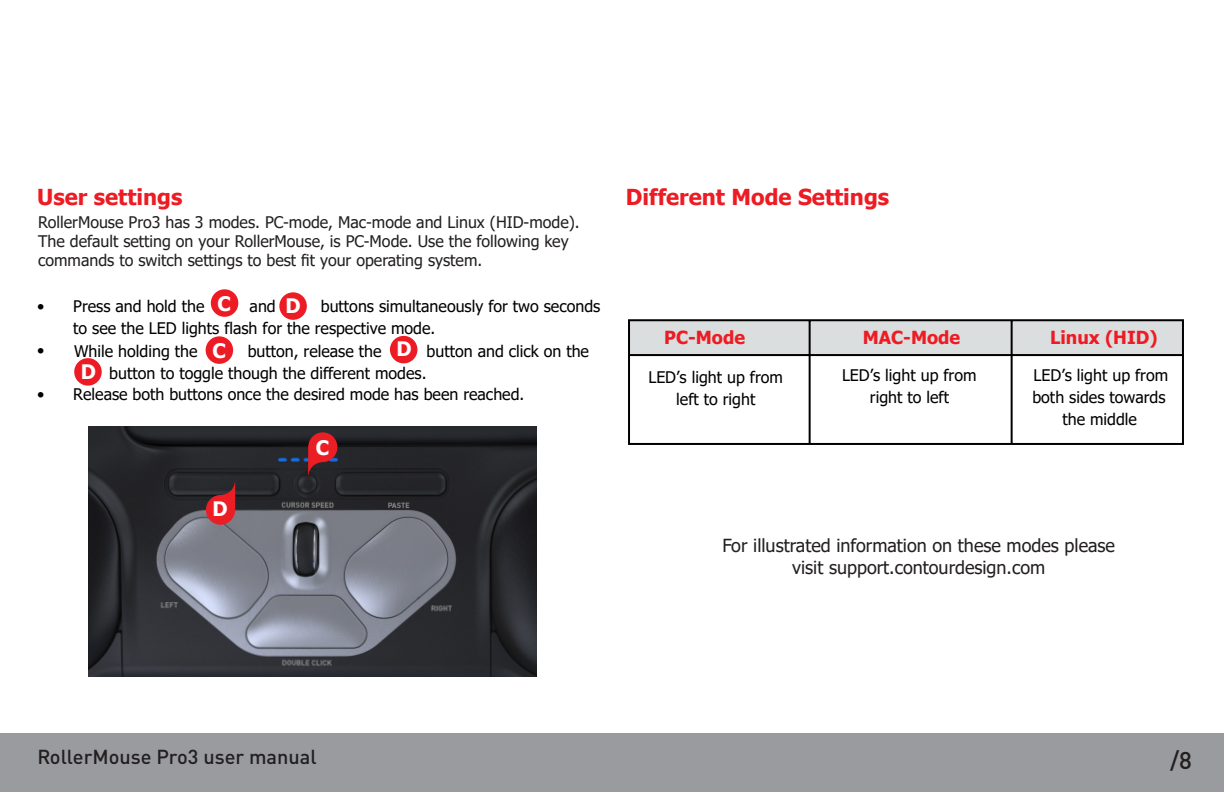
<style>
.page{position:relative;width:1224px;height:792px;background:#fff}
.page>*{position:absolute;margin:0;border:0;box-sizing:border-box;transform-origin:0 0}
.t1{font:500 24px "DINOT";color:#231f20}
.t2{font:700 22px "Tahoma";color:#ed1c24}
.t3{font:500 20px "DINOT";color:#231f20}
.t4{font:700 20px "Tahoma";color:#fff}
.Back_Copy{font:18px/21.6px "Tahoma";color:#231f20;text-align:center}
.t5{font:700 18px "Tahoma";color:#ed1c24}
.t6{font:16px/22px "Tahoma";color:#000;text-align:center}
.t7{font:16px/19.2px "Tahoma";color:#231f20}
</style>
<div class="page">
<div style="left:0;top:733px;width:1224px;height:59px;background:#999b9e"></div>
<img style="left:88px;top:426px;width:448px;height:251px">
<svg style="left:308px;top:432px;width:29px;height:47px"></svg>
<svg style="left:206px;top:479px;width:29px;height:46px"></svg>
<div style="left:74px;top:358px;width:28px;height:28px;background:#ed1c24;border-radius:50%"></div>
<div style="left:211px;top:289px;width:27px;height:28px;background:#ed1c24;border-radius:50%"></div>
<div style="left:279px;top:292px;width:28px;height:28px;background:#ed1c24;border-radius:50%"></div>
<div style="left:390px;top:336px;width:27px;height:27px;background:#ed1c24;border-radius:50%"></div>
<div style="left:206px;top:336px;width:27px;height:28px;background:#ed1c24;border-radius:50%"></div>
<svg style="left:628px;top:319px;width:556px;height:126px"></svg>
<h2 class="t2" style="left:37px;top:181px;width:147px">User settings</h2>
<p class="t7" style="left:38px;top:213px;width:543px">RollerMouse Pro3 has 3 modes. PC-mode, Mac-mode and Linux (HID-mode).</p>
<p class="t7" style="left:38px;top:233px;width:532px">The default setting on your RollerMouse, is PC-Mode. Use the following key commands to switch settings to best fit your operating system.</p>
<p class="t4" style="left:218px;top:289px;width:15px">C</p>
<p class="t4" style="left:285px;top:291px;width:17px">D</p>
<p class="t4" style="left:212px;top:336px;width:15px">C</p>
<p class="t4" style="left:397px;top:335px;width:17px">D</p>
<p class="t6" style="left:73px;top:296px;width:529px;text-align:left;text-indent:248px">buttons simultaneously for two seconds to see the LED lights flash for the respective mode.</p>
<p class="t6" style="left:37px;top:296px;width:169px">• Press and hold the</p>
<p class="t6" style="left:250px;top:296px;width:28px">and</p>
<p class="t6" style="left:74px;top:341px;width:125px">While holding the</p>
<p class="t6" style="left:248px;top:341px;width:135px">button, release the</p>
<p class="t6" style="left:427px;top:341px;width:164px">button and click on the</p>
<p class="t6" style="left:109px;top:363px;width:319px">button to toggle though the different modes.</p>
<p class="t6" style="left:37px;top:340px;width:9px">•</p>
<p class="t6" style="left:37px;top:384px;width:489px">• Release both buttons once the desired mode has been reached.</p>
<p class="t4" style="left:316px;top:434px;width:15px">C</p>
<p class="t4" style="left:81px;top:358px;width:17px">D</p>
<p class="t4" style="left:213px;top:495px;width:17px">D</p>
<h2 class="t2" style="left:626px;top:182px;width:265px">Different Mode Settings</h2>
<p class="t5" style="left:664px;top:325px;width:82px">PC-Mode</p>
<p class="t5" style="left:863px;top:325px;width:99px">MAC-Mode</p>
<p class="t5" style="left:1050px;top:325px;width:109px">Linux (HID)</p>
<p class="t6" style="left:648px;top:367px;width:136px">LED’s light up from left to right</p>
<p class="t6" style="left:842px;top:366px;width:136px">LED’s light up from right to left</p>
<p class="t6" style="left:1032px;top:366px;width:137px">LED’s light up from both sides towards the middle</p>
<p class="Back_Copy" style="left:722px;top:536px;width:394px">For illustrated information on these modes please visit support.contourdesign.com</p>
<p class="t3" style="left:37px;top:744px;width:281px">RollerMouse Pro3 user manual</p>
<p class="t1" style="left:1170px;top:745px;width:23px">/8</p>
</div>
